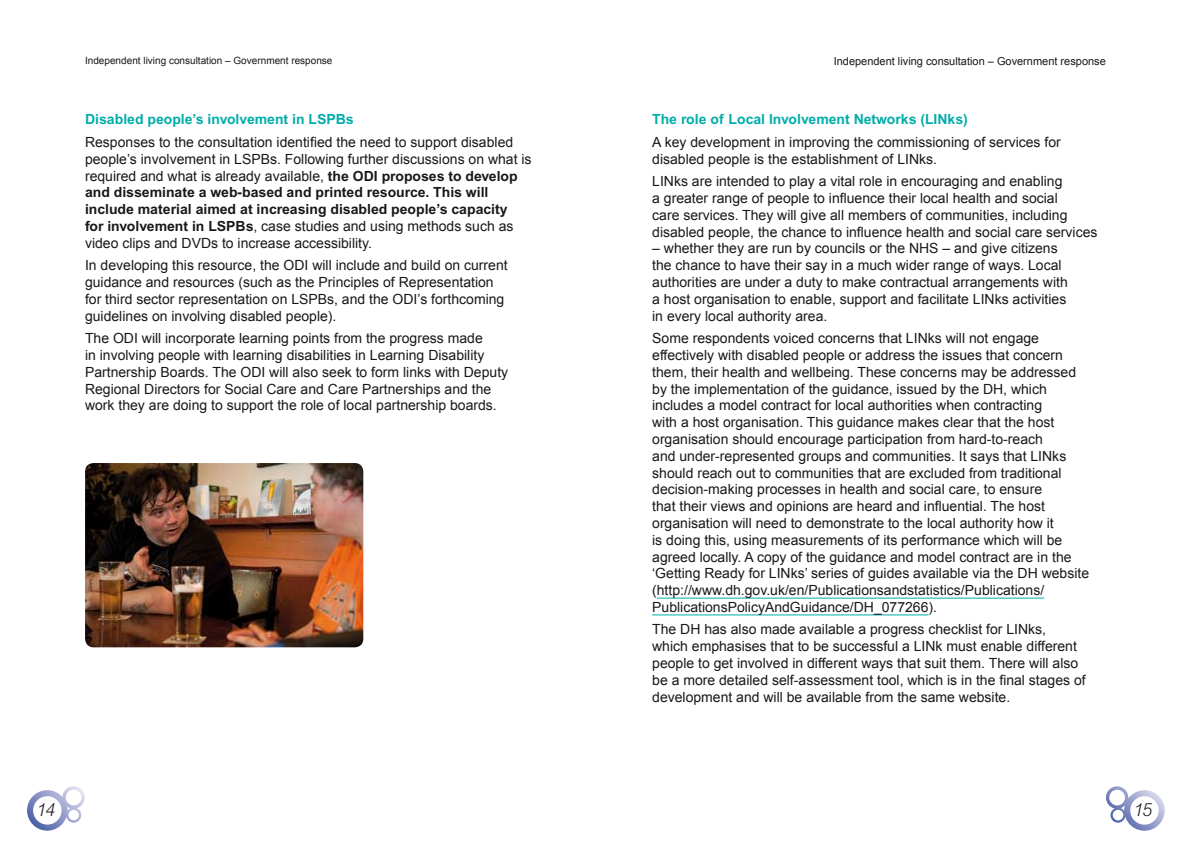
<style>
.page{position:relative;width:1191px;height:842px;background:#fff}
.page>*{position:absolute;margin:0;border:0;box-sizing:border-box;transform-origin:0 0}
.t1{font:italic 300 18px "Arial";color:#1a171b}
.Body_Copy{font:14px/16.8px "Arial";color:#1a171b}
.Body_Sub_Head_2_Left{font:700 14px "Arial";color:#00adaa}
.t2{font:11px "Arial";color:#1a171b}
.t3{font:10px "Arial";color:#1a171b}
.s1{font-weight:700}
</style>
<div class="page">
<svg style="left:27px;top:786px;width:58px;height:45px"></svg>
<svg style="left:1106px;top:786px;width:58px;height:45px"></svg>
<hr style="left:657px;top:598px;width:387px;height:1px;background:#00adaa">
<hr style="left:652px;top:614px;width:276px;height:1px;background:#00adaa">
<img style="left:85px;top:463px;width:278px;height:184px;border-radius:9px">
<p class="t3" style="left:85px;top:55px;width:249px">Independent living consultation – Government response</p>
<p class="Body_Sub_Head_2_Left" style="left:85px;top:111px;width:270px">Disabled people’s involvement in LSPBs</p>
<p class="Body_Copy" style="left:85px;top:134px;width:448px">Responses to the consultation identified the need to support disabled people’s involvement in LSPBs. Following further discussions on what is required and what is already available, <span class="s1">the ODI proposes to develop and disseminate a web-based and printed resource. This will include material aimed at increasing disabled people’s capacity<br>for involvement in LSPBs</span>, case studies and using methods such as video clips and DVDs to increase accessibility.</p>
<p class="Body_Copy" style="left:85px;top:257px;width:424px">In developing this resource, the ODI will include and build on current guidance and resources (such as the Principles of Representation for third sector representation on LSPBs, and the ODI’s forthcoming guidelines on involving disabled people).</p>
<p class="Body_Copy" style="left:85px;top:330px;width:425px">The ODI will incorporate learning points from the progress made<br>in involving people with learning disabilities in Learning Disability Partnership Boards. The ODI will also seek to form links with Deputy Regional Directors for Social Care and Care Partnerships and the work they are doing to support the role of local partnership boards.</p>
<p class="t1" style="left:36px;top:800px;width:20px">14</p>
<p class="t2" style="left:833px;top:55px;width:274px">Independent living consultation – Government response</p>
<p class="Body_Sub_Head_2_Left" style="left:652px;top:111px;width:317px">The role of Local Involvement Networks (LINks)</p>
<p class="Body_Copy" style="left:652px;top:134px;width:410px">A key development in improving the commissioning of services for disabled people is the establishment of LINks.</p>
<p class="Body_Copy" style="left:652px;top:173px;width:447px">LINks are intended to play a vital role in encouraging and enabling<br>a greater range of people to influence their local health and social<br>care services. They will give all members of communities, including disabled people, the chance to influence health and social care services</p>
<p class="Body_Copy" style="left:652px;top:240px;width:417px">– whether they are run by councils or the NHS – and give citizens the chance to have their say in a much wider range of ways. Local authorities are under a duty to make contractual arrangements with a host organisation to enable, support and facilitate LINks activities in every local authority area.</p>
<p class="Body_Copy" style="left:652px;top:330px;width:438px">Some respondents voiced concerns that LINks will not engage effectively with disabled people or address the issues that concern them, their health and wellbeing. These concerns may be addressed by the implementation of the guidance, issued by the DH, which includes a model contract for local authorities when contracting<br>with a host organisation. This guidance makes clear that the host organisation should encourage participation from hard-to-reach<br>and under-represented groups and communities. It says that LINks should reach out to communities that are excluded from traditional decision-making processes in health and social care, to ensure<br>that their views and opinions are heard and influential. The host organisation will need to demonstrate to the local authority how it<br>is doing this, using measurements of its performance which will be agreed locally. A copy of the guidance and model contract are in the ‘Getting Ready for LINks’ series of guides available via the DH website (http://www.dh.gov.uk/en/Publicationsandstatistics/Publications/ PublicationsPolicyAndGuidance/DH_077266).</p>
<p class="Body_Copy" style="left:652px;top:621px;width:435px">The DH has also made available a progress checklist for LINks,<br>which emphasises that to be successful a LINk must enable different people to get involved in different ways that suit them. There will also be a more detailed self-assessment tool, which is in the final stages of development and will be available from the same website.</p>
<p class="t1" style="left:1133px;top:800px;width:20px">15</p>
</div>
